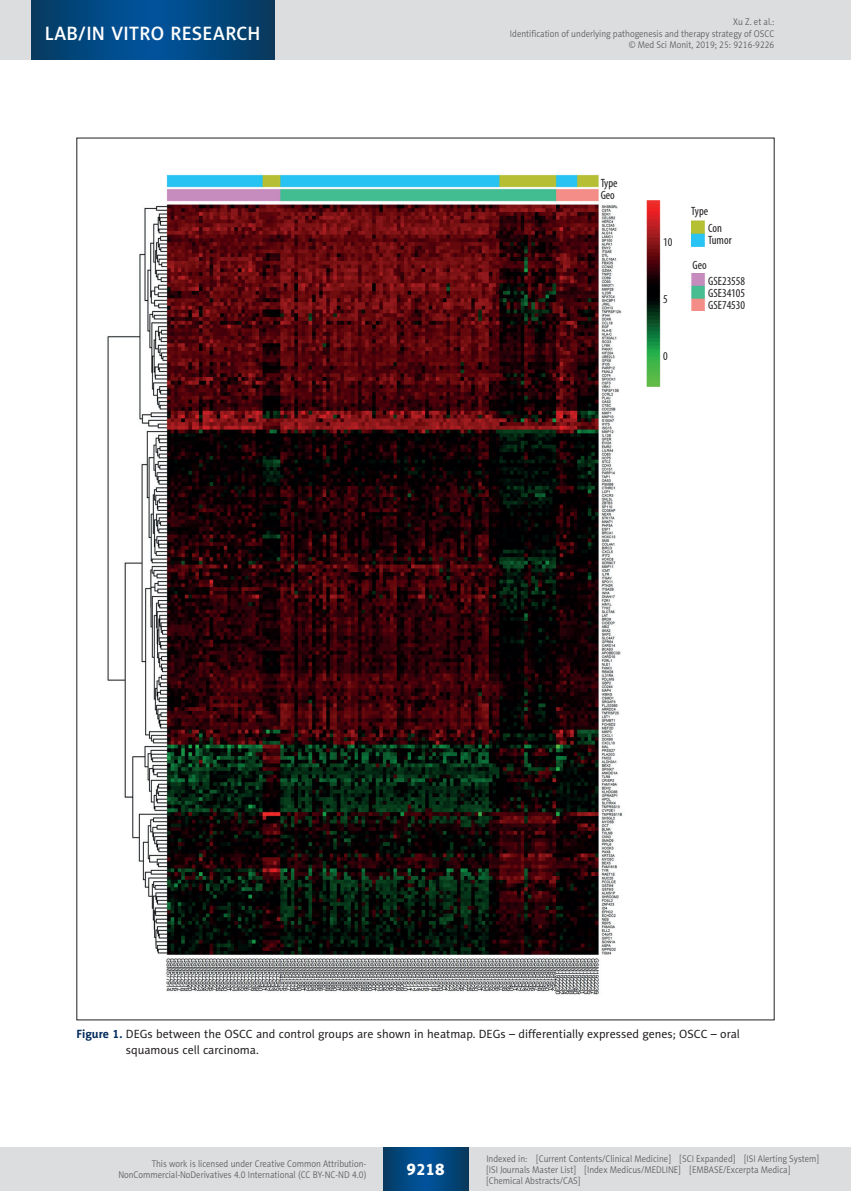
<style>
.page{position:relative;width:851px;height:1191px;background:#fff}
.page>*{position:absolute;margin:0;border:0;box-sizing:border-box;transform-origin:0 0}
.t1{font:19.5px "Naomi Sans EFN Medium";letter-spacing:.015em;color:#fff}
.t2{font:16.5px "Naomi Sans EFN Heavy";color:#fff}
.MSM_Rycina_tytul{font:12px/15.8px "Naomi Sans EFN";color:#231f20}
.t3{font:condensed 12px/12px "Myriad Pro";color:#231f20;text-align:justify}
.MSM_pagina_sygnatura{font:9.75px/11.2px "Naomi Sans EFN Light";color:#57585a;scale:.9 1}
.MSM_pagina_zywa{font:9.75px/11.2px "Naomi Sans EFN Light";color:#57585a;text-align:right;scale:.9 1}
.s1{font-weight:700;color:#00295c}
</style>
<div class="page">
<img style="left:107px;top:174px;width:515px;height:821px">
<img style="left:691px;top:221px;width:13px;height:26px">
<img style="left:646px;top:200px;width:14px;height:186px">
<img style="left:691px;top:273px;width:13px;height:38px">
<div style="left:0;top:1148px;width:850px;height:43px;background:#dcdddf"></div>
<svg style="left:383px;top:1147px;width:85px;height:43px"></svg>
<div style="left:0;top:0;width:850px;height:60px;background:#dcdddf"></div>
<hr style="left:850px;top:0;width:1px;height:60px;background:#dcdddf">
<svg style="left:32px;top:0;width:242px;height:60px"></svg>
<h1 class="t1" style="left:45px;top:22px;width:217px">LAB/IN VITRO RESEARCH</h1>
<p class="MSM_pagina_zywa" style="left:510px;top:16px;width:295px">Xu Z. et al.:<br>Identification of underlying pathogenesis and therapy strategy of OSCC</p>
<p class="MSM_pagina_sygnatura" style="left:628px;top:39px;width:163px">© Med Sci Monit, 2019; 25: 9216-9226</p>
<p class="t3" style="left:600px;top:176px;width:18px">Type<br>Geo</p>
<p class="t3" style="left:691px;top:204px;width:18px">Type</p>
<p class="t3" style="left:708px;top:222px;width:15px">Con</p>
<p class="t3" style="left:663px;top:235px;width:11px">10</p>
<p class="t3" style="left:708px;top:234px;width:25px">Tumor</p>
<p class="t3" style="left:663px;top:292px;width:6px">5</p>
<p class="t3" style="left:663px;top:349px;width:6px">0</p>
<p class="t3" style="left:692px;top:258px;width:16px">Geo</p>
<p class="t3" style="left:708px;top:274px;width:38px">GSE23558<br>GSE34105<br>GSE74530</p>
<p class="MSM_Rycina_tytul" style="left:126px;top:1026px;width:615px;text-indent:-49px"><span class="s1">Figure 1.</span> DEGs between the OSCC and control groups are shown in heatmap. DEGs – differentially expressed genes; OSCC – oral squamous cell carcinoma.</p>
<p class="MSM_pagina_sygnatura" style="left:118px;top:1158px;width:277px;text-align:right">This work is licensed under Creative Common Attribution-<br>NonCommercial-NoDerivatives 4.0 International (CC BY-NC-ND 4.0)</p>
<p class="t2" style="left:406px;top:1159px;width:40px">9218</p>
<p class="MSM_pagina_sygnatura" style="left:486px;top:1152px;width:371px">Indexed in: [Current Contents/Clinical Medicine] [SCI Expanded] [ISI Alerting System] [ISI Journals Master List] [Index Medicus/MEDLINE] [EMBASE/Excerpta Medica] [Chemical Abstracts/CAS]</p>
</div>
